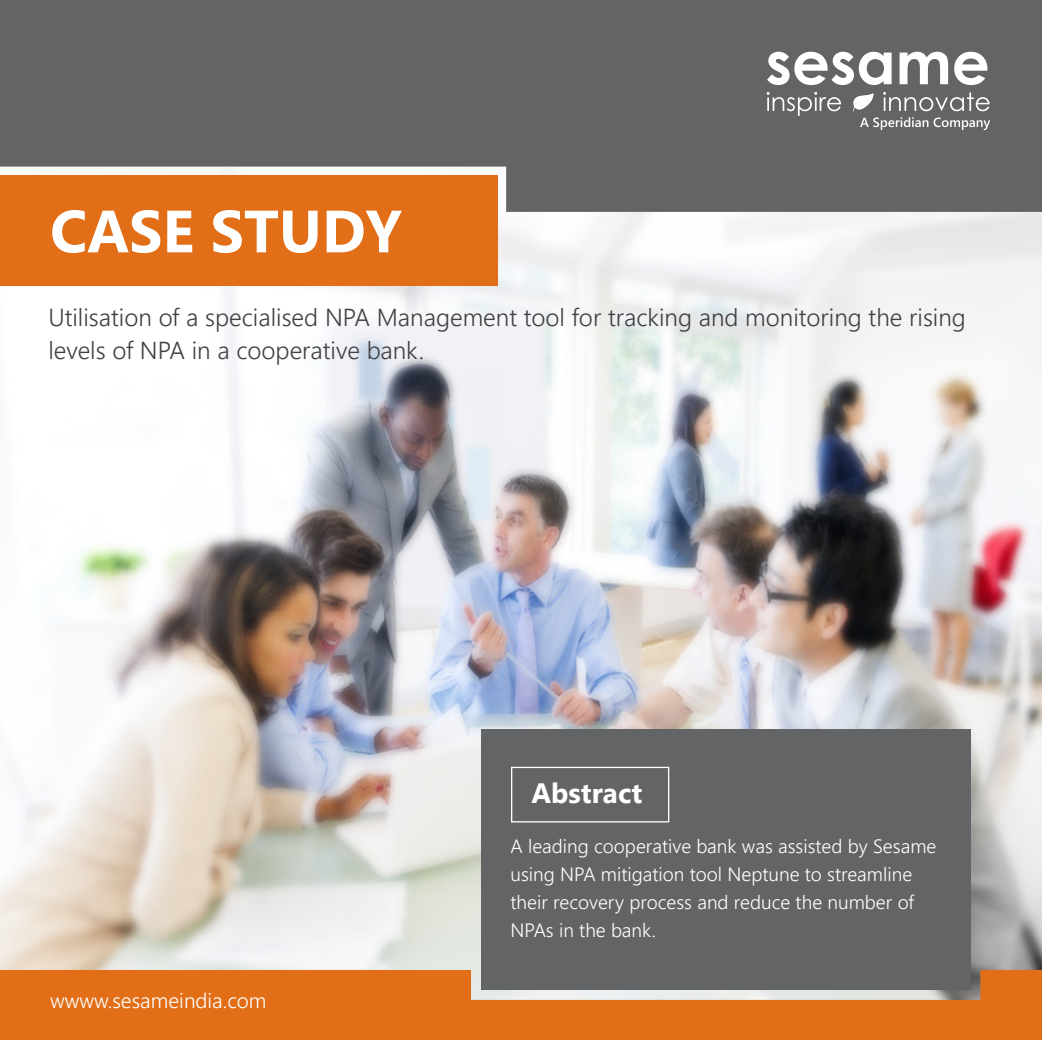
<style>
.page{position:relative;width:1042px;height:1042px;background:#fff}
.page>*{position:absolute;margin:0;border:0;box-sizing:border-box;transform-origin:0 0}
.t1{font:700 59.5px "Segoe UI";color:#fff}
.t2{font:700 28px "Segoe UI";color:#fff}
.t3{font:300 24.5px/33.2px "Segoe UI";color:#414042}
.t4{font:300 21px "Segoe UI";color:#fff}
.t5{font:300 19.25px/28px "Segoe UI";color:#fff}
</style>
<div class="page">
<img style="left:0;top:213px;width:1042px;height:757px">
<svg style="left:0;top:970px;width:1042px;height:70px;fill:#e26e17"></svg>
<div style="left:0;top:0;width:1042px;height:213px;background:#636466"></div>
<svg style="left:767px;top:52px;width:124px;height:33px"></svg>
<svg style="left:899px;top:52px;width:49px;height:32px"></svg>
<svg style="left:954px;top:52px;width:33px;height:33px"></svg>
<svg style="left:767px;top:92px;width:74px;height:24px"></svg>
<svg style="left:851px;top:92px;width:139px;height:38px"></svg>
<div style="left:481px;top:730px;width:489px;height:260px;background:#636466"></div>
<div style="left:0;top:176px;width:497px;height:110px;background:#e26e17"></div>
<div style="left:511px;top:767px;width:158px;height:55px;border:1px solid #fff"></div>
<h1 class="t1" style="left:50px;top:189px;width:353px">CASE STUDY</h1>
<p class="t3" style="left:48px;top:300px;width:919px">Utilisation of a specialised NPA Management tool for tracking and monitoring the rising levels of NPA in a cooperative bank.</p>
<h2 class="t2" style="left:531px;top:772px;width:112px">Abstract</h2>
<p class="t4" style="left:50px;top:984px;width:218px">wwww.sesameindia.com</p>
<p class="t5" style="left:510px;top:831px;width:427px">A leading cooperative bank was assisted by Sesame using NPA mitigation tool Neptune to streamline their recovery process and reduce the number of NPAs in the bank.</p>
</div>
